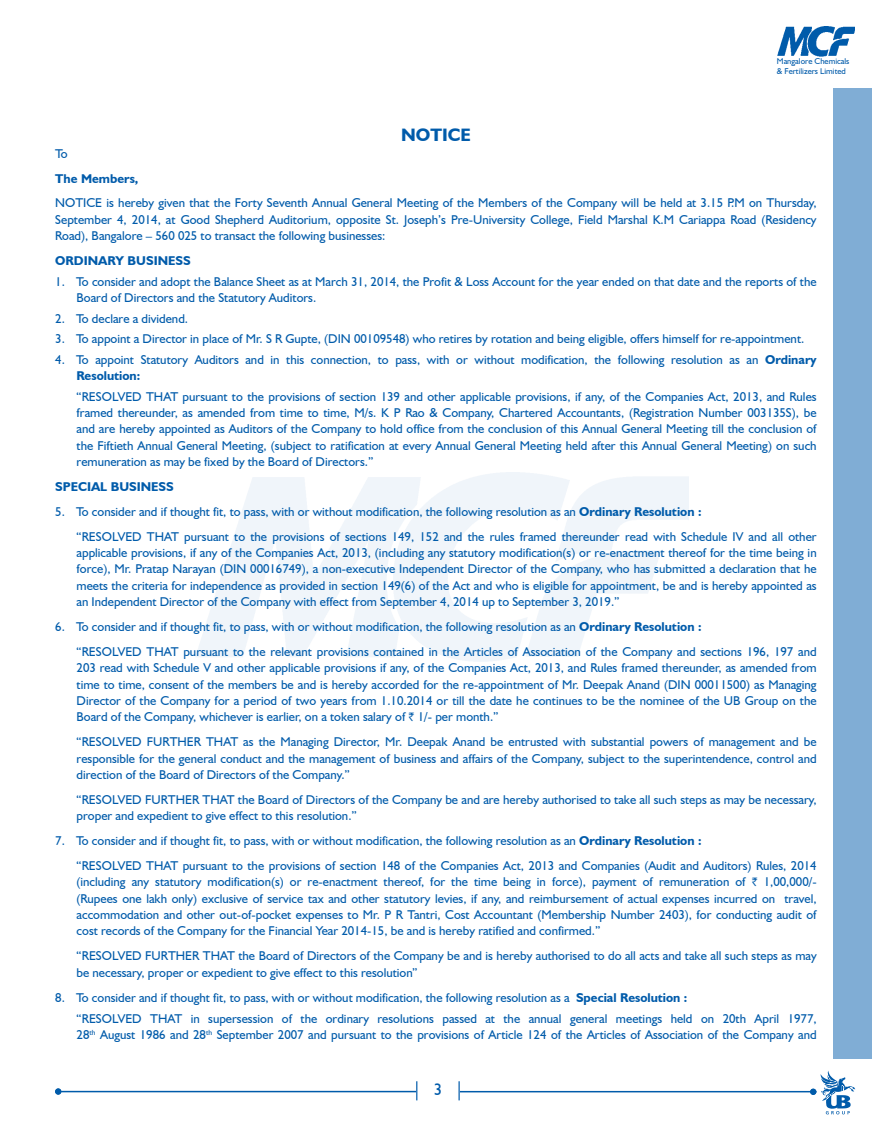
<style>
.page{position:relative;width:872px;height:1136px;background:#fff}
.page>*{position:absolute;margin:0;border:0;box-sizing:border-box;transform-origin:0 0}
.t1{font:700 18px "Humanist 521 BT";color:#005baa}
.t2{font:16.5px "Humanist 521 BT";color:#005baa}
.t3{font:12.75px/16.4px "Humanist 521 BT";color:#005baa}
.t4{font:700 12.75px "Humanist 521 BT";color:#005baa}
.t5{font:8.4px/10.1px "Humanist 521 BT";color:#005baa}
.s1{font-weight:700}
.s2{font-family:"Rupee";font-size:12px}
</style>
<div class="page">
<img style="left:777px;top:27px;width:78px;height:29px">
<hr style="left:60px;top:1090px;width:357px;height:2px;background:#005baa">
<hr style="left:460px;top:1090px;width:356px;height:2px;background:#005baa">
<svg style="left:55px;top:1088px;width:6px;height:6px"></svg>
<svg style="left:416px;top:1081px;width:1px;height:19px"></svg>
<svg style="left:458px;top:1081px;width:2px;height:19px"></svg>
<div style="left:833px;top:88px;width:39px;height:969px;background:#80add5"></div>
<svg style="left:810px;top:1070px;width:45px;height:44px"></svg>
<h1 class="t1" style="left:401px;top:124px;width:71px">NOTICE</h1>
<p class="t5" style="left:777px;top:56px;width:74px">Mangalore Chemicals &amp; Fertilizers Limited</p>
<p class="t3" style="left:55px;top:145px;width:14px">To</p>
<p class="t4" style="left:55px;top:170px;width:85px">The Members,</p>
<p class="t3" style="left:55px;top:194px;width:763px;text-align:justify">NOTICE is hereby given that the Forty Seventh Annual General Meeting of the Members of the Company will be held at 3.15 P.M on Thursday, September 4, 2014, at Good Shepherd Auditorium, opposite St. Joseph’s Pre-University College, Field Marshal K.M Cariappa Road (Residency Road), Bangalore – 560 025 to transact the following businesses:</p>
<p class="t4" style="left:55px;top:253px;width:137px">ORDINARY BUSINESS</p>
<p class="t3" style="left:77px;top:273px;width:741px;text-indent:-21px">1. To consider and adopt the Balance Sheet as at March 31, 2014, the Profit &amp; Loss Account for the year ended on that date and the reports of the<br>Board of Directors and the Statutory Auditors.</p>
<p class="t3" style="left:55px;top:310px;width:134px">2. To declare a dividend.</p>
<p class="t3" style="left:55px;top:330px;width:750px">3. To appoint a Director in place of Mr. S R Gupte, (DIN 00109548) who retires by rotation and being eligible, offers himself for re-appointment.</p>
<p class="t3" style="left:77px;top:351px;width:741px;text-indent:-21px">4. To appoint Statutory Auditors and in this connection, to pass, with or without modification, the following resolution as an <span class="s1">Ordinary<br>Resolution:</span></p>
<p class="t3" style="left:76px;top:388px;width:742px;text-align:justify">“RESOLVED THAT pursuant to the provisions of section 139 and other applicable provisions, if any, of the Companies Act, 2013, and Rules framed thereunder, as amended from time to time, M/s. K P Rao &amp; Company, Chartered Accountants, (Registration Number 003135S), be and are hereby appointed as Auditors of the Company to hold office from the conclusion of this Annual General Meeting till the conclusion of the Fiftieth Annual General Meeting, (subject to ratification at every Annual General Meeting held after this Annual General Meeting) on such remuneration as may be fixed by the Board of Directors.”</p>
<p class="t4" style="left:55px;top:478px;width:120px">SPECIAL BUSINESS</p>
<p class="t3" style="left:76px;top:499px;width:742px;line-height:24.9px;text-indent:-21px">5. To consider and if thought fit, to pass, with or without modification, the following resolution as an <span class="s1">Ordinary Resolution :<br></span>“RESOLVED THAT pursuant to the provisions of sections 149, 152 and the rules framed thereunder read with Schedule IV and all other</p>
<p class="t3" style="left:77px;top:544px;width:741px;text-align:justify">applicable provisions, if any of the Companies Act, 2013, (including any statutory modification(s) or re-enactment thereof for the time being in force), Mr. Pratap Narayan (DIN 00016749), a non-executive Independent Director of the Company, who has submitted a declaration that he meets the criteria for independence as provided in section 149(6) of the Act and who is eligible for appointment, be and is hereby appointed as an Independent Director of the Company with effect from September 4, 2014 up to September 3, 2019.”</p>
<p class="t3" style="left:76px;top:614px;width:742px;line-height:24.9px;text-indent:-21px">6. To consider and if thought fit, to pass, with or without modification, the following resolution as an <span class="s1">Ordinary Resolution :<br></span>“RESOLVED THAT pursuant to the relevant provisions contained in the Articles of Association of the Company and sections 196, 197 and</p>
<p class="t3" style="left:77px;top:659px;width:741px;text-align:justify">203 read with Schedule V and other applicable provisions if any, of the Companies Act, 2013, and Rules framed thereunder, as amended from time to time, consent of the members be and is hereby accorded for the re-appointment of Mr. Deepak Anand (DIN 00011500) as Managing Director of the Company for a period of two years from 1.10.2014 or till the date he continues to be the nominee of the UB Group on the Board of the Company, whichever is earlier, on a token salary of <span class="s2">`</span> 1/- per month.”</p>
<p class="t3" style="left:76px;top:733px;width:742px;text-align:justify">“RESOLVED FURTHER THAT as the Managing Director, Mr. Deepak Anand be entrusted with substantial powers of management and be responsible for the general conduct and the management of business and affairs of the Company, subject to the superintendence, control and direction of the Board of Directors of the Company.”</p>
<p class="t3" style="left:76px;top:791px;width:742px">“RESOLVED FURTHER THAT the Board of Directors of the Company be and are hereby authorised to take all such steps as may be necessary, proper and expedient to give effect to this resolution.”</p>
<p class="t3" style="left:76px;top:828px;width:742px;line-height:24.9px;text-indent:-21px">7. To consider and if thought fit, to pass, with or without modification, the following resolution as an <span class="s1">Ordinary Resolution :<br></span>“RESOLVED THAT pursuant to the provisions of section 148 of the Companies Act, 2013 and Companies (Audit and Auditors) Rules, 2014</p>
<p class="t3" style="left:77px;top:873px;width:741px;text-align:justify">(including any statutory modification(s) or re-enactment thereof, for the time being in force), payment of remuneration of <span class="s2">`</span> 1,00,000/- (Rupees one lakh only) exclusive of service tax and other statutory levies, if any, and reimbursement of actual expenses incurred on travel, accommodation and other out-of-pocket expenses to Mr. P R Tantri, Cost Accountant (Membership Number 2403), for conducting audit of cost records of the Company for the Financial Year 2014-15, be and is hereby ratified and confirmed.”</p>
<p class="t3" style="left:76px;top:947px;width:742px">“RESOLVED FURTHER THAT the Board of Directors of the Company be and is hereby authorised to do all acts and take all such steps as may be necessary, proper or expedient to give effect to this resolution”</p>
<p class="t3" style="left:76px;top:986px;width:742px;line-height:21px;text-indent:-21px">8. To consider and if thought fit, to pass, with or without modification, the following resolution as a <span class="s1">Special Resolution :<br></span>“RESOLVED THAT in supersession of the ordinary resolutions passed at the annual general meetings held on 20th April 1977,</p>
<p class="t3" style="left:77px;top:1026px;width:741px">28<sup>th</sup> August 1986 and 28<sup>th</sup> September 2007 and pursuant to the provisions of Article 124 of the Articles of Association of the Company and</p>
<p class="t2" style="left:434px;top:1079px;width:10px">3</p>
</div>
